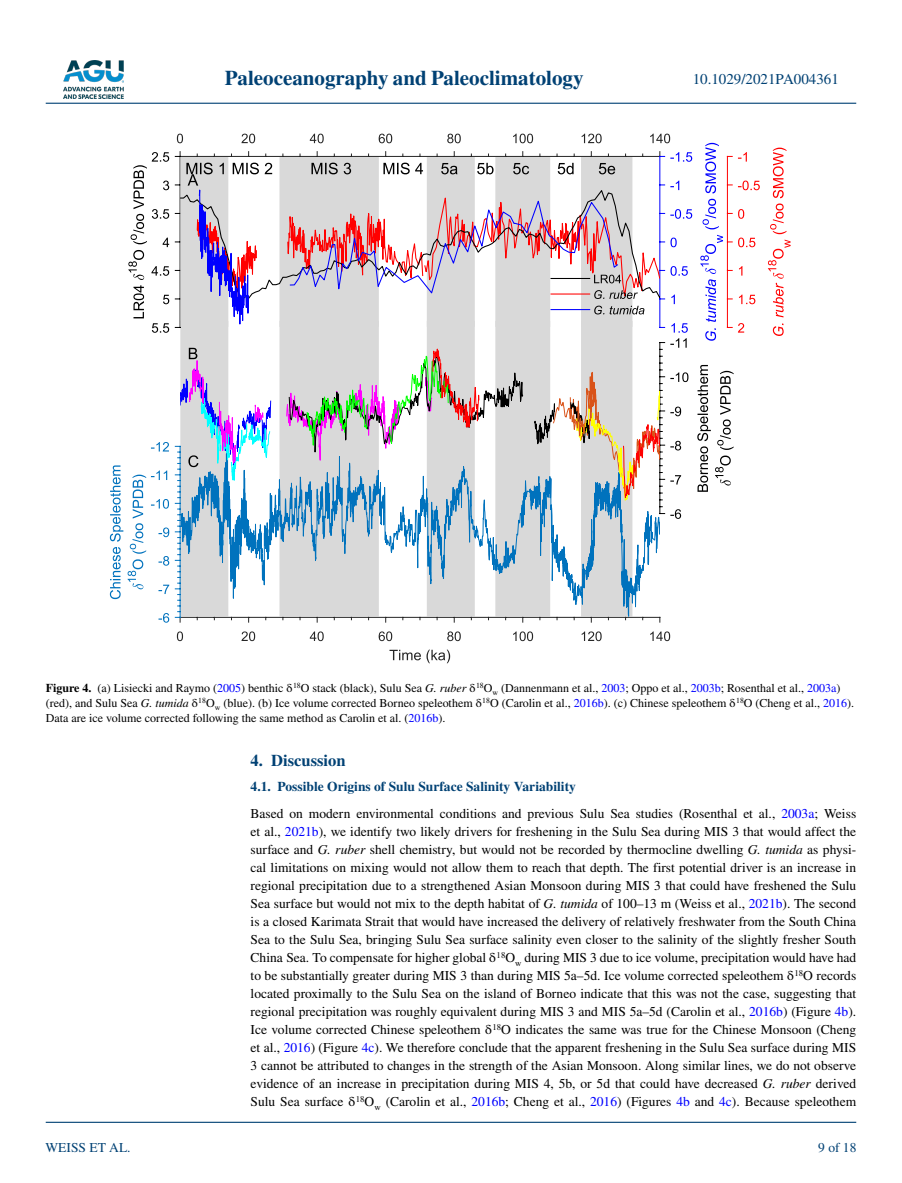
<style>
.page{position:relative;width:902px;height:1183px;background:#fff}
.page>*{position:absolute;margin:0;border:0;box-sizing:border-box;transform-origin:0 0}
.t1{font:700 21px "STIX";color:#004174}
.t2{font:700 16.5px "STIX";color:#004174}
.t3{font:15px "STIX";color:#004174}
.t4{font:13.5px/18px "STIX";color:#000}
.t5{font:13.5px "STIX";color:#004174}
.t6{font:12px/15px "STIX";color:#000}
.s1{font-weight:700}
.s2{color:#00f}
.s3{font-style:italic}
.s4{font-weight:700;color:#004174}
</style>
<div class="page">
<img style="left:63px;top:60px;width:60px;height:39px">
<hr style="left:46px;top:103px;width:810px;height:1px;background:#004174">
<hr style="left:46px;top:1121px;width:810px;height:1px;background:#004174">
<svg style="left:177px;top:134px;width:6px;height:9px"></svg>
<svg style="left:241px;top:134px;width:14px;height:9px"></svg>
<svg style="left:310px;top:134px;width:14px;height:9px"></svg>
<svg style="left:378px;top:134px;width:14px;height:9px"></svg>
<svg style="left:447px;top:134px;width:14px;height:9px"></svg>
<svg style="left:513px;top:134px;width:20px;height:9px"></svg>
<svg style="left:581px;top:134px;width:20px;height:9px"></svg>
<svg style="left:650px;top:134px;width:20px;height:9px"></svg>
<svg style="left:128px;top:152px;width:41px;height:181px"></svg>
<hr style="left:659px;top:156px;width:1px;height:171px;background:#00f">
<svg style="left:659px;top:152px;width:5px;height:5px"></svg>
<svg style="left:670px;top:152px;width:22px;height:10px"></svg>
<svg style="left:670px;top:180px;width:9px;height:10px"></svg>
<svg style="left:670px;top:209px;width:22px;height:10px"></svg>
<svg style="left:670px;top:237px;width:6px;height:10px"></svg>
<svg style="left:702px;top:143px;width:17px;height:86px"></svg>
<svg style="left:180px;top:188px;width:477px;height:78px"></svg>
<svg style="left:175px;top:152px;width:49px;height:33px"></svg>
<svg style="left:198px;top:156px;width:421px;height:110px"></svg>
<svg style="left:697px;top:365px;width:36px;height:126px"></svg>
<svg style="left:151px;top:442px;width:18px;height:9px"></svg>
<svg style="left:158px;top:613px;width:11px;height:9px"></svg>
<svg style="left:110px;top:465px;width:59px;height:134px"></svg>
<svg style="left:175px;top:266px;width:513px;height:397px"></svg>
<hr style="left:727px;top:156px;width:1px;height:171px;background:#f00">
<svg style="left:727px;top:152px;width:19px;height:9px"></svg>
<svg style="left:727px;top:180px;width:32px;height:10px"></svg>
<svg style="left:738px;top:209px;width:6px;height:10px"></svg>
<svg style="left:700px;top:235px;width:55px;height:105px"></svg>
<svg style="left:768px;top:148px;width:22px;height:188px"></svg>
<h1 class="t1" style="left:225px;top:66px;width:360px">Paleoceanography and Paleoclimatology</h1>
<p class="t3" style="left:692px;top:69px;width:148px">10.1029/2021PA004361</p>
<p class="t6" style="left:46px;top:681px;width:809px"><span class="s1">Figure 4.</span> (a) Lisiecki and Raymo (<span class="s2">2005</span>) benthic δ<sup>18</sup>O stack (black), Sulu Sea <span class="s3">G. ruber</span> δ<sup>18</sup>O<sub>w</sub> (Dannenmann et al., <span class="s2">2003</span>; Oppo et al., <span class="s2">2003b</span>; Rosenthal et al., <span class="s2">2003a</span>) (red), and Sulu Sea <span class="s3">G. tumida</span> δ<sup>18</sup>O<sub>w</sub> (blue). (b) Ice volume corrected Borneo speleothem δ<sup>18</sup>O (Carolin et al., <span class="s2">2016b</span>). (c) Chinese speleothem δ<sup>18</sup>O (Cheng et al., <span class="s2">2016</span>).<br>Data are ice volume corrected following the same method as Carolin et al. (<span class="s2">2016b</span>).</p>
<p class="t5" style="left:45px;top:1138px;width:87px">WEISS ET AL.</p>
<p class="t2" style="left:250px;top:750px;width:96px">4. Discussion</p>
<p class="t4" style="left:250px;top:773px;width:607px;line-height:27px"><span class="s4">4.1. Possible Origins of Sulu Surface Salinity Variability<br></span>Based on modern environmental conditions and previous Sulu Sea studies (Rosenthal et al., <span class="s2">2003a</span>; Weiss</p>
<p class="t4" style="left:250px;top:823px;width:607px;text-align:justify">et al., <span class="s2">2021b</span>), we identify two likely drivers for freshening in the Sulu Sea during MIS 3 that would affect the surface and <span class="s3">G. ruber</span> shell chemistry, but would not be recorded by thermocline dwelling <span class="s3">G. tumida</span> as physi&shy;cal limitations on mixing would not allow them to reach that depth. The first potential driver is an increase in regional precipitation due to a strengthened Asian Monsoon during MIS 3 that could have freshened the Sulu Sea surface but would not mix to the depth habitat of <span class="s3">G. tumida</span> of 100–13 m (Weiss et al., <span class="s2">2021b</span>). The second is a closed Karimata Strait that would have increased the delivery of relatively freshwater from the South China Sea to the Sulu Sea, bringing Sulu Sea surface salinity even closer to the salinity of the slightly fresher South China Sea. To compensate for higher global δ<sup>18</sup>O<sub>w</sub> during MIS 3 due to ice volume, precipitation would have had to be substantially greater during MIS 3 than during MIS 5a–5d. Ice volume corrected speleothem δ<sup>18</sup>O records located proximally to the Sulu Sea on the island of Borneo indicate that this was not the case, suggesting that regional precipitation was roughly equivalent during MIS 3 and MIS 5a–5d (Carolin et al., <span class="s2">2016b</span>) (Figure <span class="s2">4b</span>).<br>Ice volume corrected Chinese speleothem δ<sup>18</sup>O indicates the same was true for the Chinese Monsoon (Cheng et al., <span class="s2">2016</span>) (Figure <span class="s2">4c</span>). We therefore conclude that the apparent freshening in the Sulu Sea surface during MIS 3 cannot be attributed to changes in the strength of the Asian Monsoon. Along similar lines, we do not observe evidence of an increase in precipitation during MIS 4, 5b, or 5d that could have decreased <span class="s3">G. ruber</span> derived Sulu Sea surface δ<sup>18</sup>O<sub>w</sub> (Carolin et al., <span class="s2">2016b</span>; Cheng et al., <span class="s2">2016</span>) (Figures <span class="s2">4b</span> and <span class="s2">4c</span>). Because speleothem</p>
<p class="t5" style="left:818px;top:1138px;width:40px">9 of 18</p>
</div>
